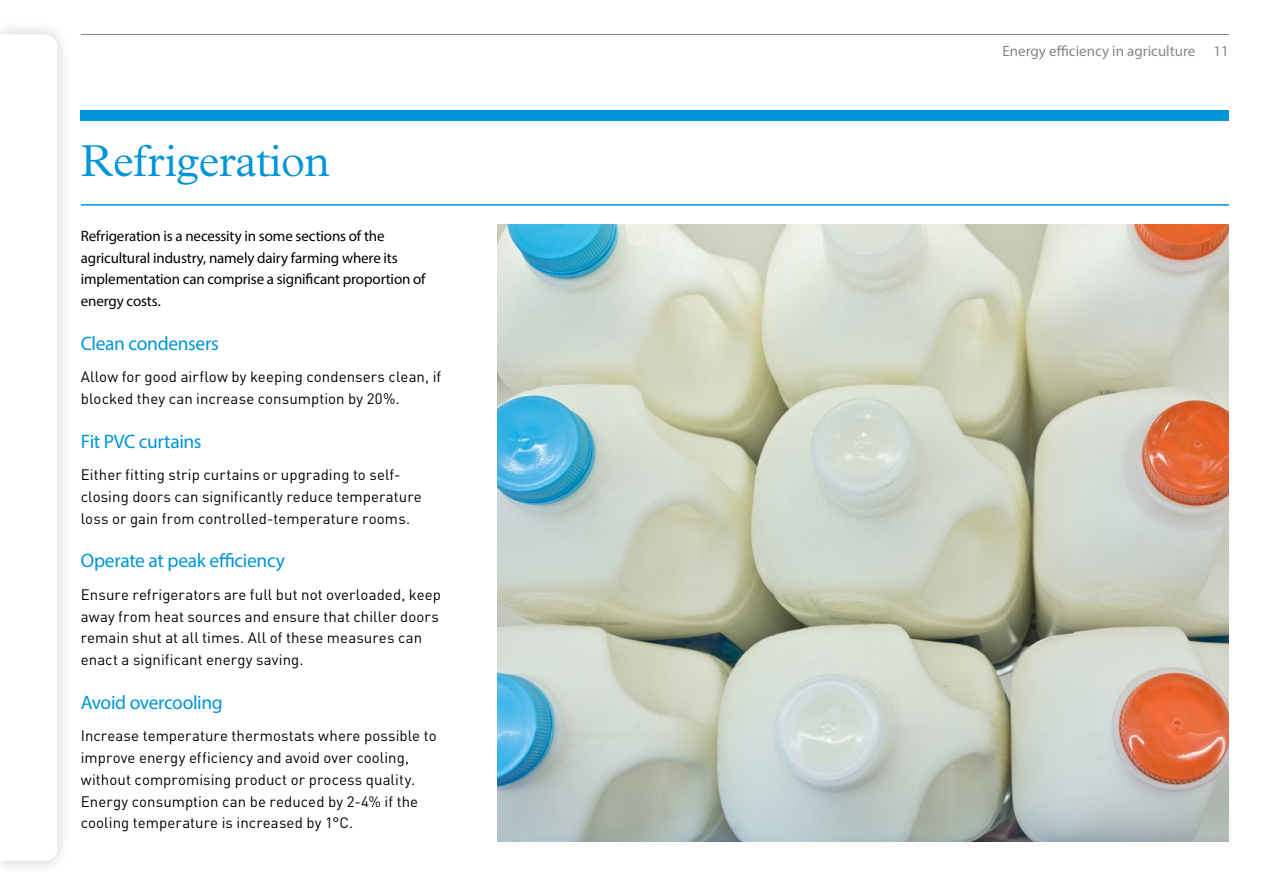
<style>
.page{position:relative;width:1263px;height:893px;background:#fff}
.page>*{position:absolute;margin:0;border:0;box-sizing:border-box;transform-origin:0 0}
.t1{font:300 45px "Plantin MT Std";letter-spacing:-.01em;color:#0095d6}
.t2{font:19.5px "Myriad Pro";letter-spacing:-.02em;color:#0095d6}
.t3{font:15px/21.8px "DINOT";letter-spacing:.005em;color:#000}
.t4{font:15px/21.8px "Myriad Pro";letter-spacing:-.01em;color:#000}
.t5{font:15px "Myriad Pro";color:#878787}
</style>
<div class="page">
<hr style="left:81px;top:34px;width:1148px;height:1px;background:#878787">
<div style="left:81px;top:110px;width:1148px;height:11px;background:#0095d6"></div>
<hr style="left:81px;top:204px;width:1148px;height:2px;background:#0095d6">
<img style="left:497px;top:225px;width:731px;height:617px">
<div style="left:0;top:20px;width:72px;height:855px;background:#000;opacity:.2"></div>
<svg style="left:0;top:34px;width:57px;height:827px"></svg>
<h1 class="t1" style="left:81px;top:135px;width:251px">Refrigeration</h1>
<p class="t4" style="left:81px;top:225px;width:346px">Refrigeration is a necessity in some sections of the agricultural industry, namely dairy farming where its implementation can comprise a significant proportion of energy costs.</p>
<h2 class="t2" style="left:81px;top:331px;width:140px">Clean condensers</h2>
<p class="t3" style="left:81px;top:366px;width:362px">Allow for good airflow by keeping condensers clean, if blocked they can increase consumption by 20%.</p>
<h2 class="t2" style="left:81px;top:429px;width:122px">Fit PVC curtains</h2>
<p class="t3" style="left:81px;top:464px;width:342px">Either fitting strip curtains or upgrading to self&shy;closing doors can significantly reduce temperature loss or gain from controlled-temperature rooms.</p>
<h2 class="t2" style="left:81px;top:549px;width:206px">Operate at peak efficiency</h2>
<p class="t3" style="left:81px;top:583px;width:362px">Ensure refrigerators are full but not overloaded, keep away from heat sources and ensure that chiller doors remain shut at all times. All of these measures can enact a significant energy saving.</p>
<h2 class="t2" style="left:81px;top:690px;width:144px">Avoid overcooling</h2>
<p class="t3" style="left:81px;top:725px;width:357px">Increase temperature thermostats where possible to improve energy efficiency and avoid over cooling, without compromising product or process quality.<br>Energy consumption can be reduced by 2-4% if the cooling temperature is increased by 1°C.</p>
<p class="t5" style="left:1002px;top:42px;width:228px">Energy efficiency in agriculture 11</p>
</div>
